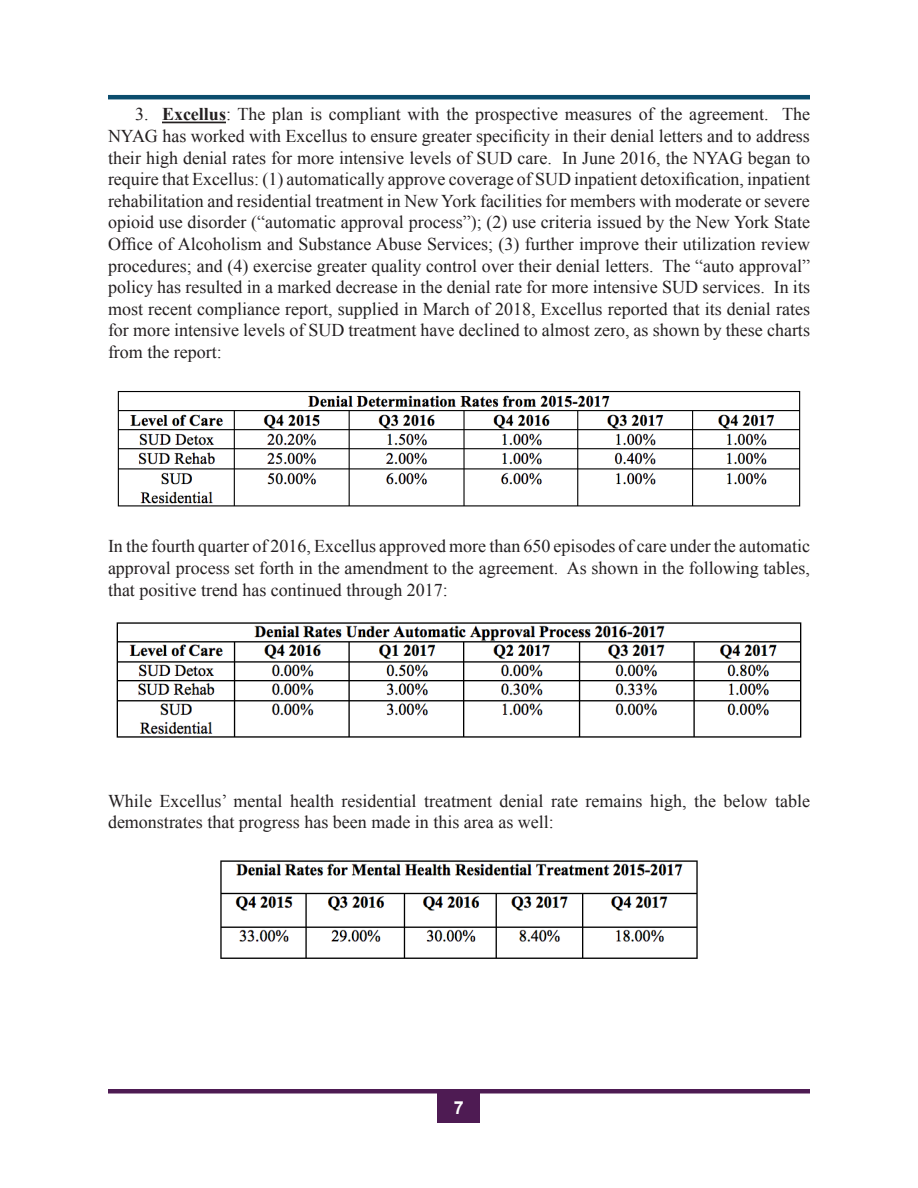
<style>
.page{position:relative;width:918px;height:1188px;background:#fff}
.page>*{position:absolute;margin:0;border:0;box-sizing:border-box;transform-origin:0 0}
.List_Paragraph{font:18px/21.6px "Times New Roman";color:#231f20;text-align:justify}
.Text{font:18px/21.6px "Times New Roman";color:#231f20}
.t1{font:700 18px "Arial";color:#fff}
.s1{font-weight:700}
</style>
<div class="page">
<hr style="left:108px;top:95px;width:702px;height:4px;background:#0b4d6d">
<div style="left:108px;top:1089px;width:702px;height:5px;background:#4e1b53"></div>
<div style="left:438px;top:1091px;width:42px;height:31px;background:#4e1b53"></div>
<hr style="left:162px;top:122px;width:64px;height:1px;background:#231f20">
<img style="left:117px;top:391px;width:684px;height:116px">
<img style="left:116px;top:622px;width:686px;height:116px">
<img style="left:220px;top:860px;width:478px;height:99px">
<p class="List_Paragraph" style="left:108px;top:103px;width:704px;text-indent:27px">3. <span class="s1">Excellus</span>: The plan is compliant with the prospective measures of the agreement. The NYAG has worked with Excellus to ensure greater specificity in their denial letters and to address their high denial rates for more intensive levels of SUD care. In June 2016, the NYAG began to require that Excellus: (1) automatically approve coverage of SUD inpatient detoxification, inpatient rehabilitation and residential treatment in New York facilities for members with moderate or severe opioid use disorder (“automatic approval process”); (2) use criteria issued by the New York State Office of Alcoholism and Substance Abuse Services; (3) further improve their utilization review procedures; and (4) exercise greater quality control over their denial letters. The “auto approval” policy has resulted in a marked decrease in the denial rate for more intensive SUD services. In its most recent compliance report, supplied in March of 2018, Excellus reported that its denial rates for more intensive levels of SUD treatment have declined to almost zero, as shown by these charts from the report:</p>
<p class="List_Paragraph" style="left:108px;top:535px;width:704px">In the fourth quarter of 2016, Excellus approved more than 650 episodes of care under the automatic approval process set forth in the amendment to the agreement. As shown in the following tables, that positive trend has continued through 2017:</p>
<p class="Text" style="left:108px;top:789px;width:704px">While Excellus’ mental health residential treatment denial rate remains high, the below table demonstrates that progress has been made in this area as well:</p>
<p class="t1" style="left:454px;top:1096px;width:12px">7</p>
</div>
